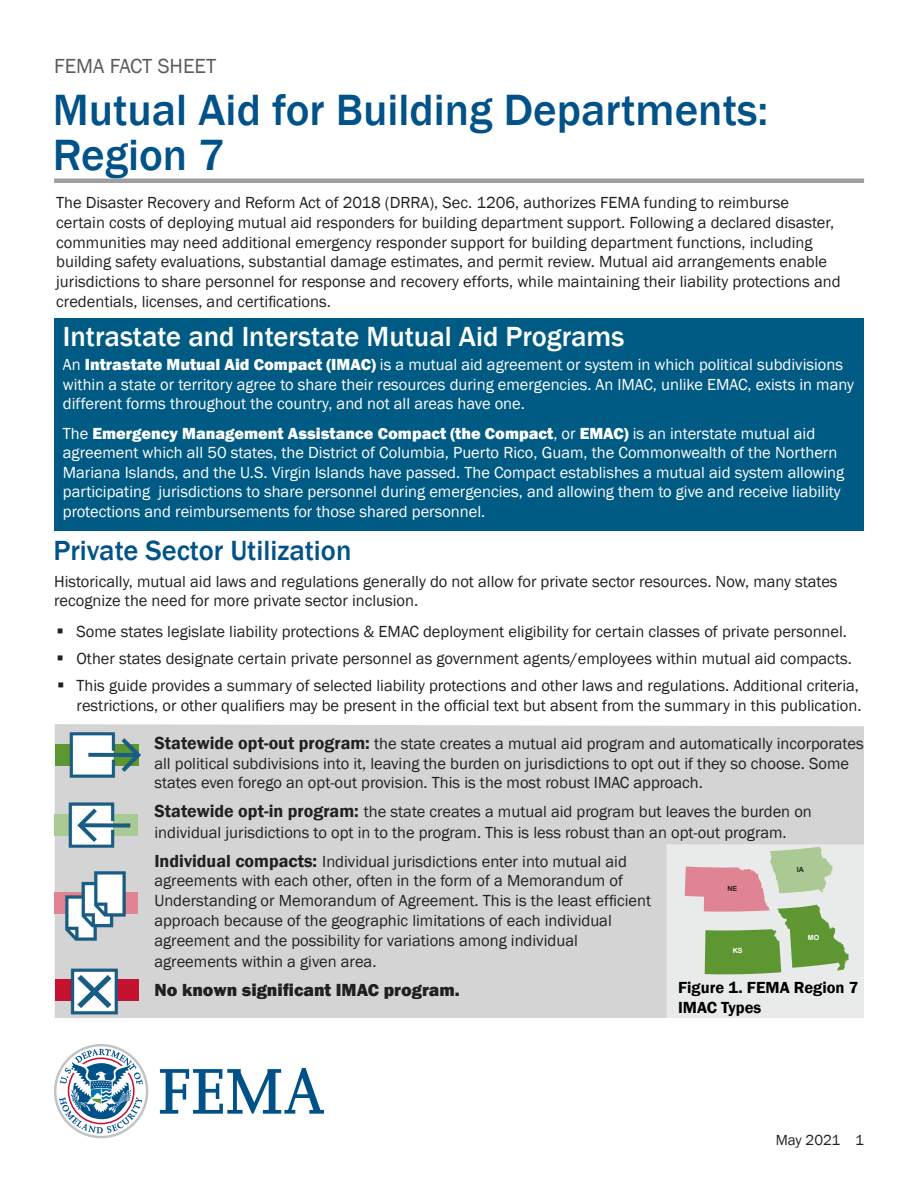
<style>
.page{position:relative;width:918px;height:1188px;background:#fff}
.page>*{position:absolute;margin:0;border:0;box-sizing:border-box;transform-origin:0 0}
.t1{font:500 45px/45px "Franklin Gothic";color:#005288}
.t2{font:500 28.5px "Franklin Gothic";color:#fff}
.t3{font:500 28.5px "Franklin Gothic";color:#005288}
.t4{font:21px "Franklin Gothic";color:#5a5b5d}
.t5{font:800 18px "Franklin Gothic";color:#231f20}
.t6{font:16.5px/19.8px "Franklin Gothic";color:#231f20}
.t7{font:16.5px/19.5px "Franklin Gothic";color:#fff}
.t8{font:600 16.5px/19.8px "Franklin Gothic";color:#000}
.t9{font:15px "Franklin Gothic";color:#231f20}
.t10{font:700 7.05px "Arial";color:#231f20}
.t11{font:700 7.05px "Arial";color:#fff}
.s1{font-weight:800}
.s2{font-weight:600;font-size:18px}
</style>
<div class="page">
<div style="left:54px;top:318px;width:810px;height:213px;background:#005b84"></div>
<div style="left:54px;top:178px;width:810px;height:5px;background:#9f9f9f"></div>
<div style="left:55px;top:724px;width:809px;height:294px;background:#d4d4d5"></div>
<div style="left:55px;top:744px;width:83px;height:21px;background:#5e9732"></div>
<div style="left:54px;top:814px;width:84px;height:21px;background:#a9ca95"></div>
<div style="left:55px;top:980px;width:83px;height:21px;background:#c41230"></div>
<div style="left:54px;top:892px;width:84px;height:21px;background:#e08493"></div>
<img style="left:66px;top:729px;width:75px;height:52px">
<img style="left:64px;top:798px;width:68px;height:52px">
<img style="left:64px;top:868px;width:63px;height:74px">
<img style="left:66px;top:966px;width:55px;height:52px">
<div style="left:666px;top:844px;width:198px;height:174px;background:#e9eaea"></div>
<svg style="left:685px;top:847px;width:164px;height:128px"></svg>
<svg style="left:55px;top:1045px;width:92px;height:92px"></svg>
<div style="left:54px;top:1044px;width:94px;height:94px;border:2px solid #c1c2c4;border-radius:50%"></div>
<svg style="left:59px;top:1049px;width:84px;height:84px"></svg>
<svg style="left:160px;top:1068px;width:164px;height:46px"></svg>
<p class="t4" style="left:54px;top:53px;width:164px">FEMA FACT SHEET</p>
<h1 class="t1" style="left:53px;top:87px;width:717px">Mutual Aid for Building Departments:<br>Region 7</h1>
<p class="t6" style="left:56px;top:193px;width:786px">The Disaster Recovery and Reform Act of 2018 (DRRA), Sec. 1206, authorizes FEMA funding to reimburse certain costs of deploying mutual aid responders for building department support. Following a declared disaster, communities may need additional emergency responder support for building department functions, including building safety evaluations, substantial damage estimates, and permit review. Mutual aid arrangements enable jurisdictions to share personnel for response and recovery efforts, while maintaining their liability protections and credentials, licenses, and certifications.</p>
<h2 class="t2" style="left:63px;top:319px;width:563px">Intrastate and Interstate Mutual Aid Programs</h2>
<p class="t7" style="left:63px;top:355px;width:793px">An <span class="s1">Intrastate Mutual Aid Compact (IMAC)</span> is a mutual aid agreement or system in which political subdivisions within a state or territory agree to share their resources during emergencies. An IMAC, unlike EMAC, exists in many different forms throughout the country, and not all areas have one.</p>
<p class="t7" style="left:63px;top:424px;width:783px">The <span class="s1">Emergency Management Assistance Compact (the Compact</span>, or <span class="s1">EMAC)</span> is an interstate mutual aid agreement which all 50 states, the District of Columbia, Puerto Rico, Guam, the Commonwealth of the Northern Mariana Islands, and the U.S. Virgin Islands have passed. The Compact establishes a mutual aid system allowing participating jurisdictions to share personnel during emergencies, and allowing them to give and receive liability protections and reimbursements for those shared personnel.</p>
<h2 class="t3" style="left:53px;top:533px;width:300px">Private Sector Utilization</h2>
<p class="t6" style="left:54px;top:572px;width:785px">Historically, mutual aid laws and regulations generally do not allow for private sector resources. Now, many states recognize the need for more private sector inclusion.</p>
<p class="t6" style="left:77px;top:619px;width:784px;line-height:27px">Some states legislate liability protections &amp; EMAC deployment eligibility for certain classes of private personnel.<br>Other states designate certain private personnel as government agents/employees within mutual aid compacts.<br>This guide provides a summary of selected liability protections and other laws and regulations. Additional criteria,</p>
<p class="t6" style="left:77px;top:696px;width:786px">restrictions, or other qualifiers may be present in the official text but absent from the summary in this publication.</p>
<p class="t6" style="left:154px;top:734px;width:711px"><span class="s2">Statewide opt-out program:</span> the state creates a mutual aid program and automatically incorporates all political subdivisions into it, leaving the burden on jurisdictions to opt out if they so choose. Some states even forego an opt-out provision. This is the most robust IMAC approach.</p>
<p class="t6" style="left:154px;top:801px;width:659px;line-height:21.6px"><span class="s2">Statewide opt-in program:</span> the state creates a mutual aid program but leaves the burden on individual jurisdictions to opt in to the program. This is less robust than an opt-out program.</p>
<p class="t6" style="left:154px;top:852px;width:498px"><span class="s2">Individual compacts:</span> Individual jurisdictions enter into mutual aid agreements with each other, often in the form of a Memorandum of Understanding or Memorandum of Agreement. This is the least efficient approach because of the geographic limitations of each individual agreement and the possibility for variations among individual</p>
<p class="t6" style="left:154px;top:952px;width:224px">agreements within a given area.</p>
<p class="t5" style="left:154px;top:978px;width:307px">No known significant IMAC program.</p>
<p class="t10" style="left:797px;top:864px;width:9px">IA</p>
<p class="t10" style="left:727px;top:883px;width:11px">NE</p>
<p class="t11" style="left:808px;top:932px;width:13px">MO</p>
<p class="t11" style="left:733px;top:946px;width:11px">KS</p>
<p class="t8" style="left:678px;top:978px;width:182px">Figure 1. FEMA Region 7<br>IMAC Types</p>
<p class="t9" style="left:776px;top:1130px;width:90px">May 2021 1</p>
</div>
